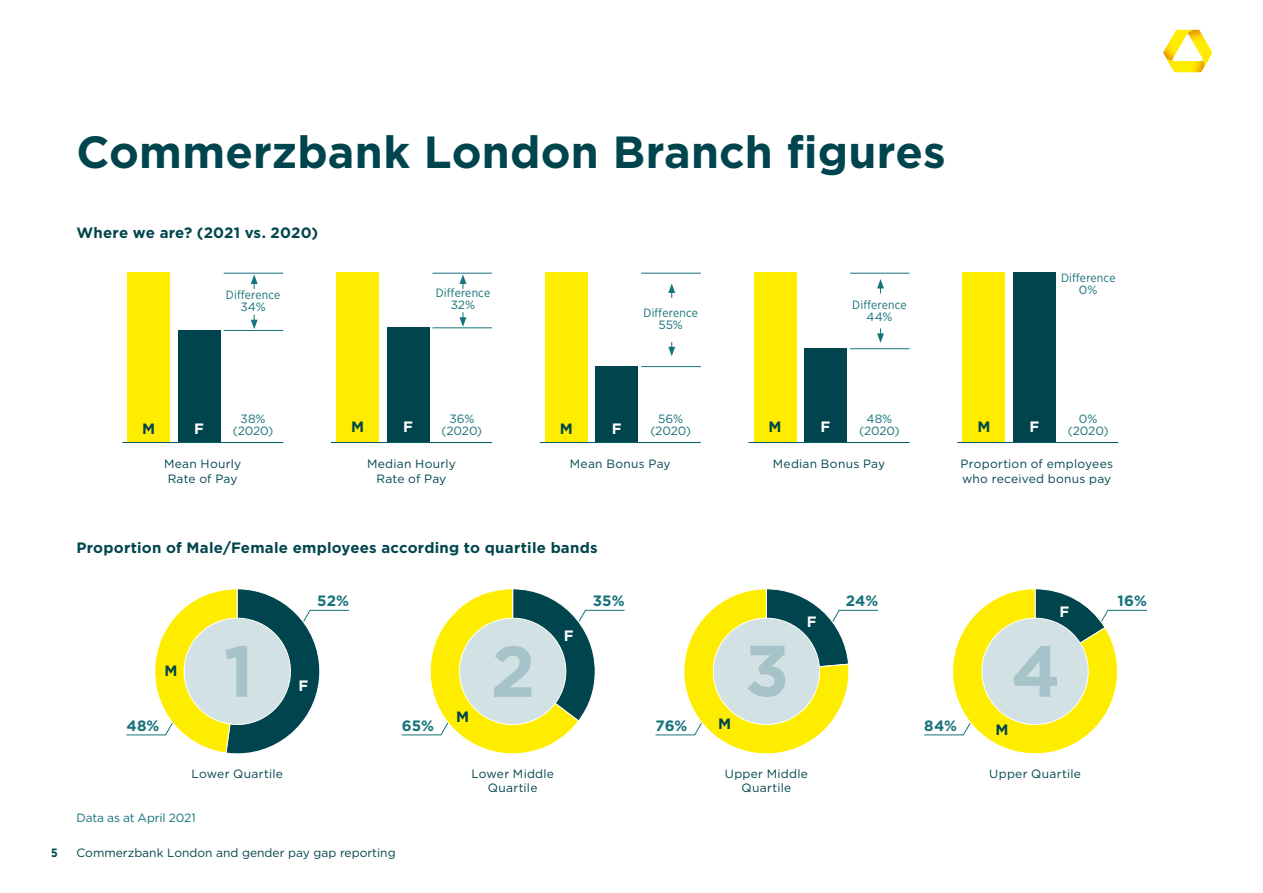
<style>
.page{position:relative;width:1263px;height:893px;background:#fff}
.page>*{position:absolute;margin:0;border:0;box-sizing:border-box;transform-origin:0 0}
.t1{font:700 45px "Gotham";letter-spacing:.005em;color:#00454d}
.t2{font:700 15px "Gotham";letter-spacing:.015em;color:#00454d}
.t3{font:700 15px "Gotham";letter-spacing:.01em;color:#16727b}
.t4{font:700 15px "Gotham";color:#fff}
.t5{font:12px/14.4px "Gotham";letter-spacing:.02em;color:#00454d;text-align:center}
.t6{font:12px/12px "Gotham";letter-spacing:-.01em;color:#16727b;text-align:center}
.t7{font:12px "Gotham Narrow";letter-spacing:.015em;color:#16727b}
.t8{font:12px "Gotham";color:#00454d}
.t9{font:700 12px "Gotham Narrow";color:#00454d}
</style>
<div class="page">
<svg style="left:1163px;top:30px;width:49px;height:42px"></svg>
<div style="left:178px;top:330px;width:42px;height:113px;background:#00454d"></div>
<div style="left:127px;top:273px;width:43px;height:170px;background:#ffed00"></div>
<hr style="left:224px;top:330px;width:59px;height:1px;background:#16727b">
<svg style="left:251px;top:274px;width:7px;height:15px"></svg>
<hr style="left:224px;top:273px;width:59px;height:1px;background:#16727b">
<svg style="left:251px;top:315px;width:7px;height:14px"></svg>
<div style="left:387px;top:327px;width:42px;height:116px;background:#00454d"></div>
<div style="left:336px;top:273px;width:43px;height:170px;background:#ffed00"></div>
<svg style="left:459px;top:274px;width:7px;height:15px"></svg>
<hr style="left:432px;top:328px;width:60px;height:1px;background:#16727b">
<hr style="left:432px;top:273px;width:60px;height:1px;background:#16727b">
<svg style="left:459px;top:312px;width:7px;height:15px"></svg>
<div style="left:595px;top:366px;width:43px;height:77px;background:#00454d"></div>
<div style="left:545px;top:273px;width:43px;height:170px;background:#ffed00"></div>
<svg style="left:668px;top:283px;width:7px;height:15px"></svg>
<hr style="left:641px;top:366px;width:60px;height:1px;background:#16727b">
<hr style="left:641px;top:273px;width:60px;height:1px;background:#16727b">
<svg style="left:668px;top:342px;width:7px;height:14px"></svg>
<div style="left:804px;top:348px;width:43px;height:95px;background:#00454d"></div>
<div style="left:754px;top:273px;width:42px;height:170px;background:#ffed00"></div>
<svg style="left:877px;top:279px;width:7px;height:14px"></svg>
<hr style="left:850px;top:348px;width:59px;height:1px;background:#16727b">
<hr style="left:850px;top:273px;width:59px;height:1px;background:#16727b">
<svg style="left:877px;top:328px;width:7px;height:15px"></svg>
<svg style="left:924px;top:588px;width:223px;height:166px"></svg>
<svg style="left:655px;top:588px;width:224px;height:166px"></svg>
<svg style="left:401px;top:588px;width:224px;height:166px"></svg>
<svg style="left:126px;top:588px;width:224px;height:166px"></svg>
<div style="left:1013px;top:273px;width:42px;height:170px;background:#00454d"></div>
<div style="left:962px;top:273px;width:43px;height:170px;background:#ffed00"></div>
<hr style="left:122px;top:442px;width:161px;height:1px;background:#005a64">
<hr style="left:331px;top:442px;width:161px;height:1px;background:#005a64">
<hr style="left:540px;top:442px;width:161px;height:1px;background:#005a64">
<hr style="left:748px;top:442px;width:161px;height:1px;background:#005a64">
<hr style="left:957px;top:442px;width:161px;height:1px;background:#005a64">
<h1 class="t1" style="left:77px;top:122px;width:871px">Commerzbank London Branch figures</h1>
<p class="t2" style="left:77px;top:223px;width:243px">Where we are? (2021 vs. 2020)</p>
<p class="t7" style="left:226px;top:288px;width:56px">Difference</p>
<p class="t6" style="left:241px;top:301px;width:27px">34%</p>
<p class="t7" style="left:436px;top:285px;width:56px">Difference</p>
<p class="t6" style="left:451px;top:299px;width:26px">32%</p>
<p class="t7" style="left:643px;top:306px;width:56px">Difference</p>
<p class="t6" style="left:658px;top:319px;width:26px">55%</p>
<p class="t2" style="left:142px;top:418px;width:15px">M</p>
<p class="t4" style="left:194px;top:418px;width:11px">F</p>
<p class="t6" style="left:233px;top:413px;width:42px">38% (2020)</p>
<p class="t2" style="left:351px;top:416px;width:15px">M</p>
<p class="t4" style="left:403px;top:416px;width:11px">F</p>
<p class="t6" style="left:442px;top:413px;width:42px">36% (2020)</p>
<p class="t2" style="left:560px;top:418px;width:15px">M</p>
<p class="t4" style="left:612px;top:418px;width:11px">F</p>
<p class="t6" style="left:650px;top:413px;width:42px">56% (2020)</p>
<p class="t5" style="left:164px;top:457px;width:79px">Mean Hourly<br>Rate of Pay</p>
<p class="t5" style="left:367px;top:457px;width:90px">Median Hourly<br>Rate of Pay</p>
<p class="t5" style="left:570px;top:457px;width:102px">Mean Bonus Pay</p>
<p class="t2" style="left:77px;top:538px;width:523px">Proportion of Male/Female employees according to quartile bands</p>
<p class="t7" style="left:1061px;top:271px;width:56px">Difference</p>
<p class="t6" style="left:1079px;top:284px;width:20px">0%</p>
<p class="t7" style="left:852px;top:297px;width:56px">Difference</p>
<p class="t6" style="left:866px;top:310px;width:27px">44%</p>
<p class="t2" style="left:768px;top:416px;width:15px">M</p>
<p class="t4" style="left:821px;top:416px;width:11px">F</p>
<p class="t6" style="left:859px;top:413px;width:42px">48% (2020)</p>
<p class="t2" style="left:977px;top:416px;width:15px">M</p>
<p class="t4" style="left:1029px;top:416px;width:11px">F</p>
<p class="t6" style="left:1068px;top:413px;width:42px">0% (2020)</p>
<p class="t5" style="left:773px;top:457px;width:114px">Median Bonus Pay</p>
<p class="t5" style="left:960px;top:457px;width:154px;text-align:left">Proportion of employees who received bonus pay</p>
<p class="t3" style="left:317px;top:591px;width:33px">52%</p>
<p class="t3" style="left:593px;top:591px;width:33px">35%</p>
<p class="t3" style="left:846px;top:591px;width:34px">24%</p>
<p class="t3" style="left:1117px;top:591px;width:31px">16%</p>
<p class="t4" style="left:1059px;top:601px;width:11px">F</p>
<p class="t4" style="left:807px;top:611px;width:11px">F</p>
<p class="t2" style="left:165px;top:661px;width:15px">M</p>
<p class="t4" style="left:298px;top:676px;width:11px">F</p>
<p class="t4" style="left:564px;top:625px;width:11px">F</p>
<p class="t2" style="left:456px;top:706px;width:15px">M</p>
<p class="t2" style="left:718px;top:714px;width:15px">M</p>
<p class="t3" style="left:126px;top:716px;width:35px">48%</p>
<p class="t3" style="left:402px;top:716px;width:34px">65%</p>
<p class="t3" style="left:655px;top:716px;width:33px">76%</p>
<p class="t3" style="left:924px;top:716px;width:34px">84%</p>
<p class="t2" style="left:995px;top:720px;width:15px">M</p>
<p class="t5" style="left:192px;top:766px;width:93px">Lower Quartile</p>
<p class="t6" style="left:77px;top:811px;width:121px">Data as at April 2021</p>
<p class="t9" style="left:51px;top:845px;width:8px">5</p>
<p class="t8" style="left:77px;top:845px;width:321px">Commerzbank London and gender pay gap reporting</p>
<p class="t5" style="left:471px;top:766px;width:84px">Lower Middle<br>Quartile</p>
<p class="t5" style="left:725px;top:766px;width:85px">Upper Middle</p>
<p class="t5" style="left:989px;top:766px;width:93px">Upper Quartile</p>
<p class="t5" style="left:741px;top:781px;width:51px">Quartile</p>
</div>
